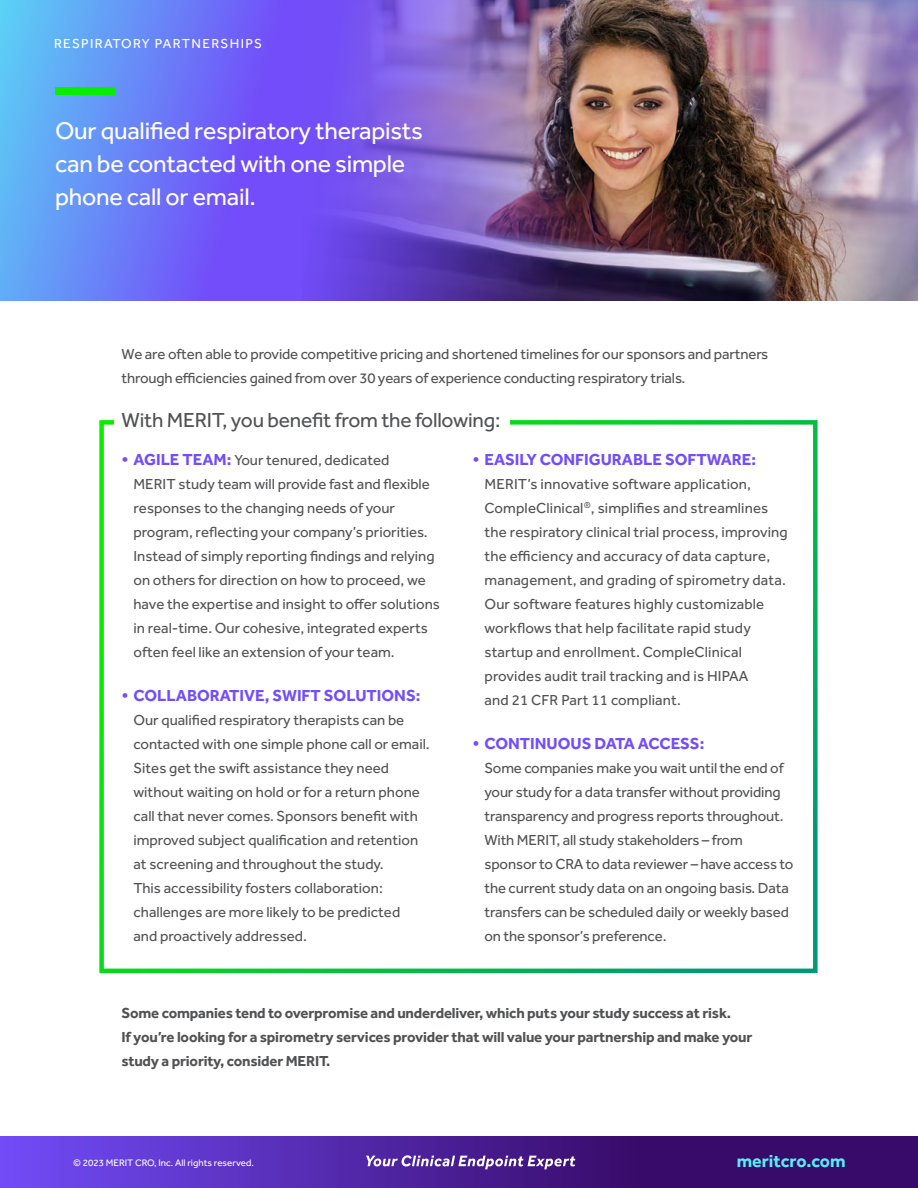
<style>
.page{position:relative;width:918px;height:1188px;background:#fff}
.page>*{position:absolute;margin:0;border:0;box-sizing:border-box;transform-origin:0 0}
.t1{font:24.9px/33.3px "Effra";letter-spacing:-.01em;color:#fff}
.t2{font:21px "Effra";letter-spacing:-.01em;color:#515254}
.t3{font:700 18px "Effra";color:#57edf5}
.t4{font:700 16.5px "Effra";color:#734dfa}
.t5{font:15px/24px "Effra";color:#515254}
.t6{font:700 15px/24px "Effra";letter-spacing:-.01em;color:#515254}
.t7{font:13.5px "Effra";letter-spacing:.1em;color:#fff}
.t8{font:9.75px "Effra";color:#fff}
.s1{font-weight:700;font-size:16.5px;color:#734dfa}
</style>
<div class="page">
<img style="left:356px;top:0;width:562px;height:300px">
<svg style="left:0;top:0;width:356px;height:300px;background:#6b75f7"></svg>
<div style="left:55px;top:87px;width:60px;height:8px;background:#08ed00"></div>
<svg style="left:0;top:1136px;width:918px;height:52px;background:#4c219b"></svg>
<svg style="left:366px;top:1155px;width:209px;height:14px"></svg>
<p class="t7" style="left:54px;top:36px;width:210px">RESPIRATORY PARTNERSHIPS</p>
<h1 class="t1" style="left:55px;top:114px;width:369px">Our qualified respiratory therapists can be contacted with one simple phone call or email.</h1>
<p class="t5" style="left:122px;top:342px;width:648px">We are often able to provide competitive pricing and shortened timelines for our sponsors and partners through efficiencies gained from over 30 years of experience conducting respiratory trials.</p>
<h2 class="t2" style="left:122px;top:408px;width:380px">With MERIT, you benefit from the following:</h2>
<p class="t5" style="left:134px;top:447px;width:308px;text-indent:-12px"><span class="s1">• AGILE TEAM:</span> Your tenured, dedicated<br>MERIT study team will provide fast and flexible responses to the changing needs of your program, reflecting your company’s priorities.<br>Instead of simply reporting findings and relying on others for direction on how to proceed, we have the expertise and insight to offer solutions in real-time. Our cohesive, integrated experts often feel like an extension of your team.</p>
<p class="t4" style="left:122px;top:685px;width:301px">• COLLABORATIVE, SWIFT SOLUTIONS:</p>
<p class="t5" style="left:134px;top:708px;width:298px">Our qualified respiratory therapists can be contacted with one simple phone call or email.<br>Sites get the swift assistance they need without waiting on hold or for a return phone call that never comes. Sponsors benefit with improved subject qualification and retention at screening and throughout the study.<br>This accessibility fosters collaboration: challenges are more likely to be predicted<br>and proactively addressed.</p>
<p class="t4" style="left:472px;top:449px;width:285px">• EASILY CONFIGURABLE SOFTWARE:</p>
<p class="t5" style="left:484px;top:471px;width:305px">MERIT’s innovative software application, CompleClinical<sup>®</sup>, simplifies and streamlines the respiratory clinical trial process, improving the efficiency and accuracy of data capture, management, and grading of spirometry data.<br>Our software features highly customizable workflows that help facilitate rapid study startup and enrollment. CompleClinical provides audit trail tracking and is HIPAA<br>and 21 CFR Part 11 compliant.</p>
<p class="t4" style="left:472px;top:733px;width:233px">• CONTINUOUS DATA ACCESS:</p>
<p class="t5" style="left:484px;top:756px;width:310px">Some companies make you wait until the end of your study for a data transfer without providing transparency and progress reports throughout.<br>With MERIT, all study stakeholders – from sponsor to CRA to data reviewer – have access to the current study data on an ongoing basis. Data transfers can be scheduled daily or weekly based on the sponsor’s preference.</p>
<p class="t6" style="left:122px;top:1000px;width:632px">Some companies tend to overpromise and underdeliver, which puts your study success at risk.<br>If you’re looking for a spirometry services provider that will value your partnership and make your study a priority, consider MERIT.</p>
<p class="t8" style="left:73px;top:1157px;width:182px">© 2023 MERIT CRO, Inc. All rights reserved.</p>
<p class="t3" style="left:737px;top:1150px;width:110px">meritcro.com</p>
</div>
